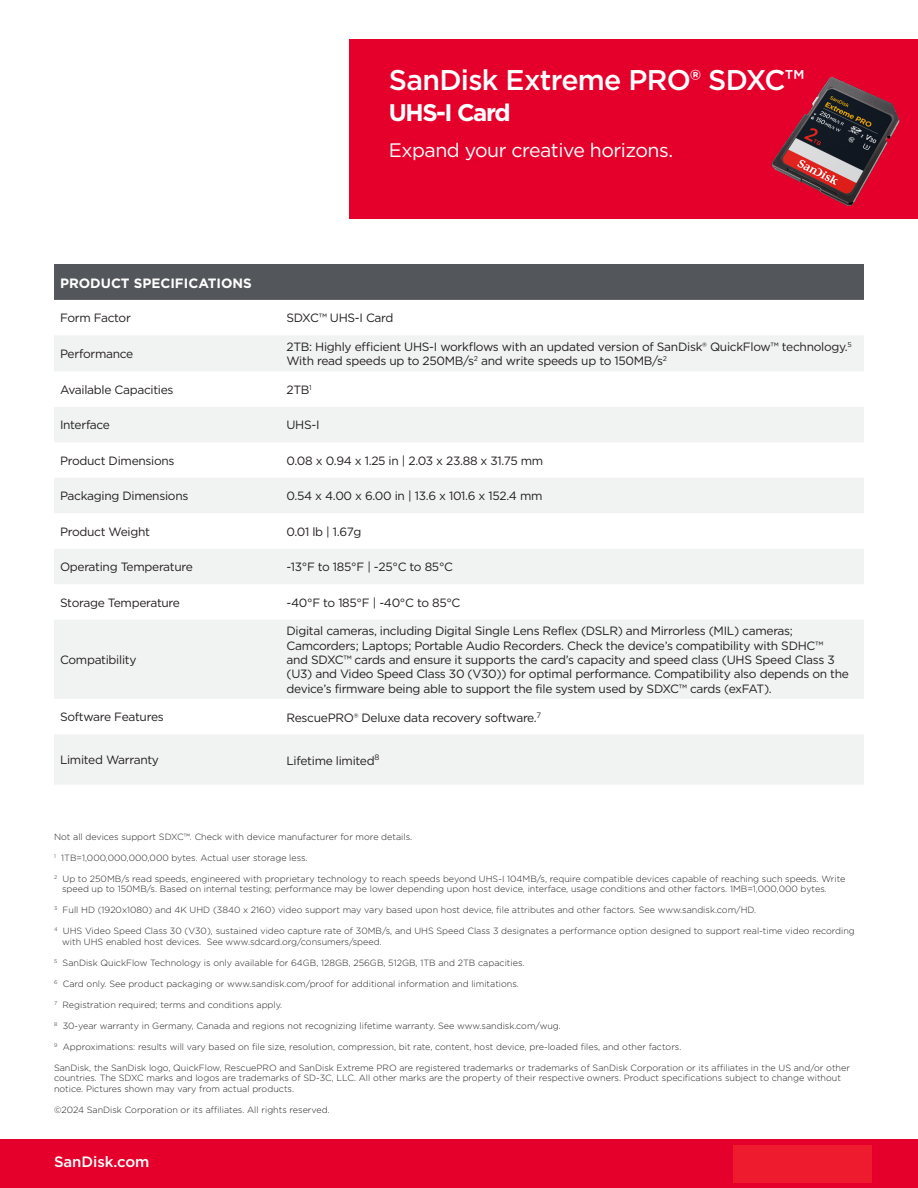
<style>
.page{position:relative;width:918px;height:1188px;background:#fff}
.page>*{position:absolute;margin:0;border:0;box-sizing:border-box;transform-origin:0 0}
.t1{font:500 28.5px "Gotham";letter-spacing:-.025em;color:#fff}
.t2{font:700 24px "Gotham";letter-spacing:-.06em;color:#fff}
.t3{font:19.5px "Gotham";letter-spacing:-.025em;color:#fff}
.t4{font:500 15px "Gotham";letter-spacing:-.005em;color:#fff}
.t5{font:700 13.5px "Gotham";color:#fff}
.t6{font:12px/14.4px "Gotham";letter-spacing:-.025em;color:#231f20}
.t7{font:300 9px/10.5px "Gotham";color:#231f20}
</style>
<div class="page">
<div style="left:0;top:1139px;width:918px;height:49px;background:#e4002b"></div>
<div style="left:733px;top:1145px;width:139px;height:38px;background:#ee1a2e"></div>
<div style="left:350px;top:39px;width:568px;height:180px;background:#e4002b"></div>
<div style="left:54px;top:265px;width:810px;height:35px;background:#53565a"></div>
<svg style="left:54px;top:336px;width:810px;height:449px;fill:#f1f2f2"></svg>
<img style="left:771px;top:77px;width:129px;height:129px">
<p class="t1" style="left:389px;top:61px;width:417px">SanDisk Extreme PRO® SDXC™</p>
<p class="t2" style="left:389px;top:96px;width:123px">UHS-I Card</p>
<p class="t3" style="left:389px;top:138px;width:286px">Expand your creative horizons.</p>
<p class="t5" style="left:60px;top:274px;width:193px">PRODUCT SPECIFICATIONS</p>
<p class="t6" style="left:60px;top:311px;width:72px">Form Factor</p>
<p class="t6" style="left:287px;top:311px;width:109px">SDXC™ UHS-I Card</p>
<p class="t6" style="left:60px;top:346px;width:75px">Performance</p>
<p class="t6" style="left:287px;top:339px;width:567px">2TB: Highly efficient UHS-I workflows with an updated version of SanDisk® QuickFlow™ technology.<sup>5<br></sup>With read speeds up to 250MB/s<sup>2</sup> and write speeds up to 150MB/s<sup>2</sup></p>
<p class="t6" style="left:60px;top:382px;width:115px">Available Capacities</p>
<p class="t6" style="left:287px;top:382px;width:27px">2TB<sup>1</sup></p>
<p class="t6" style="left:60px;top:418px;width:52px">Interface</p>
<p class="t6" style="left:287px;top:418px;width:35px">UHS-I</p>
<p class="t6" style="left:60px;top:453px;width:116px">Product Dimensions</p>
<p class="t6" style="left:287px;top:453px;width:258px">0.08 x 0.94 x 1.25 in | 2.03 x 23.88 x 31.75 mm</p>
<p class="t6" style="left:60px;top:489px;width:130px">Packaging Dimensions</p>
<p class="t6" style="left:287px;top:489px;width:258px">0.54 x 4.00 x 6.00 in | 13.6 x 101.6 x 152.4 mm</p>
<p class="t6" style="left:60px;top:524px;width:92px">Product Weight</p>
<p class="t6" style="left:287px;top:524px;width:77px">0.01 lb | 1.67g</p>
<p class="t6" style="left:60px;top:560px;width:134px">Operating Temperature</p>
<p class="t6" style="left:287px;top:560px;width:168px">-13°F to 185°F | -25°C to 85°C</p>
<p class="t6" style="left:60px;top:595px;width:122px">Storage Temperature</p>
<p class="t6" style="left:287px;top:595px;width:175px">-40°F to 185°F | -40°C to 85°C</p>
<p class="t6" style="left:60px;top:652px;width:78px">Compatibility</p>
<p class="t6" style="left:287px;top:624px;width:564px">Digital cameras, including Digital Single Lens Reflex (DSLR) and Mirrorless (MIL) cameras; Camcorders; Laptops; Portable Audio Recorders. Check the device’s compatibility with SDHC™<br>and SDXC™ cards and ensure it supports the card’s capacity and speed class (UHS Speed Class 3 (U3) and Video Speed Class 30 (V30)) for optimal performance. Compatibility also depends on the device’s firmware being able to support the file system used by SDXC™ cards (exFAT).</p>
<p class="t6" style="left:60px;top:710px;width:105px">Software Features</p>
<p class="t6" style="left:287px;top:710px;width:256px">RescuePRO® Deluxe data recovery software.<sup>7</sup></p>
<p class="t6" style="left:60px;top:753px;width:101px">Limited Warranty</p>
<p class="t6" style="left:287px;top:753px;width:94px">Lifetime limited<sup>8</sup></p>
<p class="t7" style="left:54px;top:831px;width:360px">Not all devices support SDXC™. Check with device manufacturer for more details.</p>
<p class="t7" style="left:54px;top:852px;width:255px"><sup>1</sup> 1TB=1,000,000,000,000 bytes. Actual user storage less.</p>
<p class="t7" style="left:62px;top:873px;width:785px;text-indent:-8px"><sup>2</sup> Up to 250MB/s read speeds, engineered with proprietary technology to reach speeds beyond UHS-I 104MB/s, require compatible devices capable of reaching such speeds. Write speed up to 150MB/s. Based on internal testing; performance may be lower depending upon host device, interface, usage conditions and other factors. 1MB=1,000,000 bytes.</p>
<p class="t7" style="left:54px;top:905px;width:704px"><sup>3</sup> Full HD (1920x1080) and 4K UHD (3840 x 2160) video support may vary based upon host device, file attributes and other factors. See www.sandisk.com/HD.</p>
<p class="t7" style="left:62px;top:926px;width:794px;text-indent:-8px"><sup>4</sup> UHS Video Speed Class 30 (V30), sustained video capture rate of 30MB/s, and UHS Speed Class 3 designates a performance option designed to support real-time video recording with UHS enabled host devices. See www.sdcard.org/consumers/speed.</p>
<p class="t7" style="left:54px;top:957px;width:472px"><sup>5</sup> SanDisk QuickFlow Technology is only available for 64GB, 128GB, 256GB, 512GB, 1TB and 2TB capacities.</p>
<p class="t7" style="left:54px;top:978px;width:467px"><sup>6</sup> Card only. See product packaging or www.sandisk.com/proof for additional information and limitations.</p>
<p class="t7" style="left:54px;top:999px;width:230px"><sup>7</sup> Registration required; terms and conditions apply.</p>
<p class="t7" style="left:54px;top:1020px;width:508px"><sup>8</sup> 30-year warranty in Germany, Canada and regions not recognizing lifetime warranty. See www.sandisk.com/wug.</p>
<p class="t7" style="left:54px;top:1041px;width:629px"><sup>9</sup> Approximations: results will vary based on file size, resolution, compression, bit rate, content, host device, pre-loaded files, and other factors.</p>
<p class="t7" style="left:54px;top:1062px;width:798px">SanDisk, the SanDisk logo, QuickFlow, RescuePRO and SanDisk Extreme PRO are registered trademarks or trademarks of SanDisk Corporation or its affiliates in the US and/or other countries. The SDXC marks and logos are trademarks of SD-3C, LLC. All other marks are the property of their respective owners. Product specifications subject to change without notice. Pictures shown may vary from actual products.</p>
<p class="t7" style="left:54px;top:1104px;width:277px">©2024 SanDisk Corporation or its affiliates. All rights reserved.</p>
<p class="t4" style="left:54px;top:1152px;width:97px">SanDisk.com</p>
</div>
